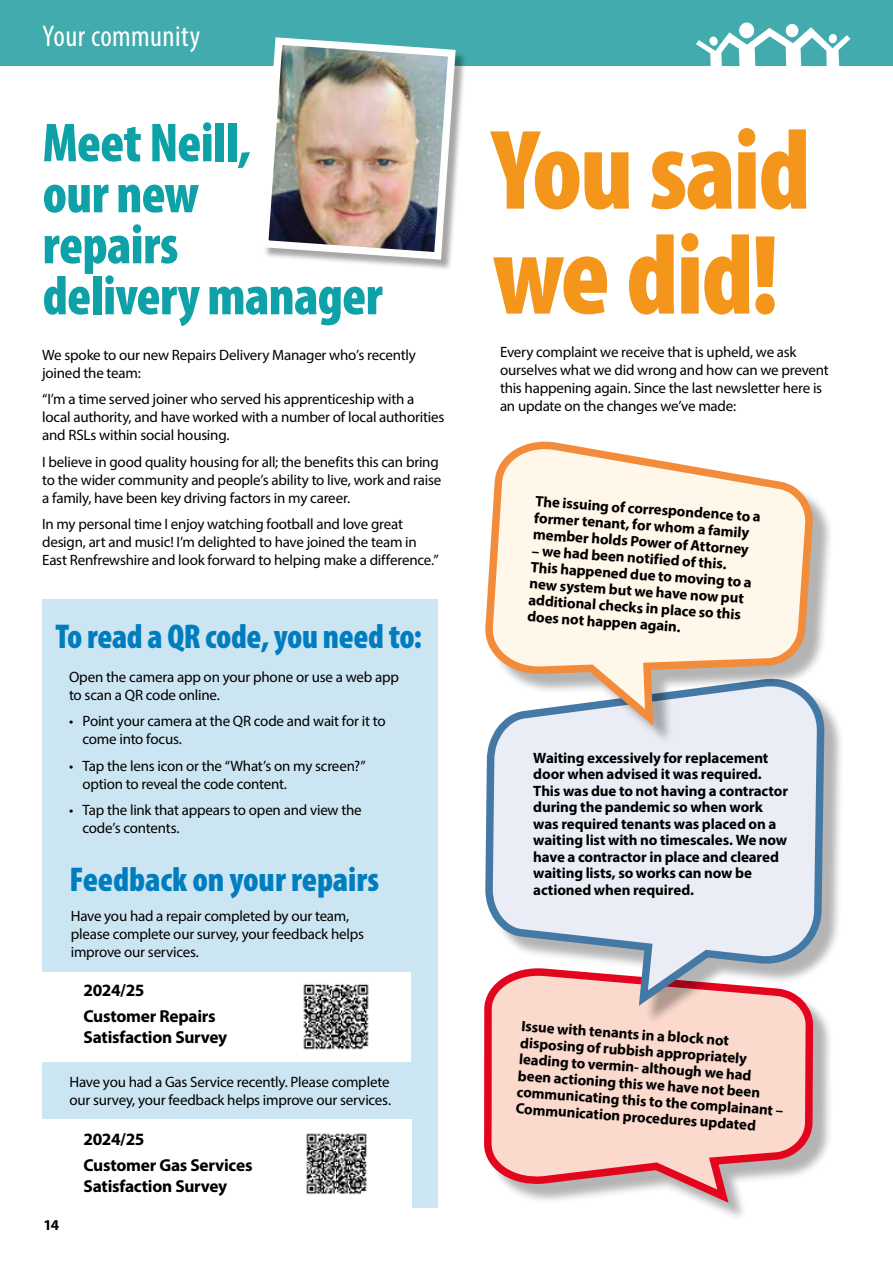
<style>
.page{position:relative;width:893px;height:1263px;background:#fff}
.page>*{position:absolute;margin:0;border:0;box-sizing:border-box;transform-origin:0 0}
.t1{font:900 condensed 114.45px/105px "Myriad Pro";letter-spacing:-.02em;color:#f4961c}
.t2{font:900 condensed 55.35px/51px "Myriad Pro";letter-spacing:-.01em;color:#0fa1a8}
.t3{font:900 condensed 34.5px "Myriad Pro";letter-spacing:-.01em;color:#007dbf}
.t4{font:condensed 30px "Myriad Pro";letter-spacing:.015em;color:#fff}
.t5{font:700 17.4px/25.7px "Myriad Pro";letter-spacing:-.015em;color:#000}
.t6{font:15px/18px "Myriad Pro";letter-spacing:-.015em;color:#000}
.t7{font:700 15px/16.5px "Myriad Pro";letter-spacing:-.01em;color:#000}
</style>
<div class="page">
<div style="left:42px;top:599px;width:395px;height:609px;background:#cce5f2"></div>
<div style="left:26px;top:972px;width:385px;height:90px;background:#fff"></div>
<div style="left:26px;top:1119px;width:385px;height:89px;background:#fff"></div>
<img style="left:303px;top:984px;width:66px;height:66px">
<img style="left:306px;top:1133px;width:61px;height:62px">
<div style="left:0;top:0;width:893px;height:66px;background:#41abad"></div>
<svg style="left:818px;top:34px;width:32px;height:32px"></svg>
<div style="left:488px;top:973px;width:346px;height:250px;background:#000;opacity:.3"></div>
<svg style="left:484px;top:22px;width:334px;height:1201px"></svg>
<div style="left:490px;top:684px;width:355px;height:342px;background:#000;opacity:.3"></div>
<svg style="left:484px;top:734px;width:345px;height:279px;background:#dddae3"></svg>
<div style="left:490px;top:446px;width:343px;height:299px;background:#000;opacity:.3"></div>
<svg style="left:484px;top:437px;width:333px;height:297px;background:#f3e8db"></svg>
<div style="left:263px;top:39px;width:204px;height:232px;background:#000;opacity:.35"></div>
<img style="left:263px;top:37px;width:196px;height:227px">
<h3 class="t4" style="left:43px;top:18px;width:159px">Your community</h3>
<h3 class="t4" style="left:43px;top:21px;width:164px">H sing cha ges</h3>
<h2 class="t2" style="left:43px;top:116px;width:342px">Meet Neill,<br>our new<br>repairs<br>delivery manager</h2>
<p class="t6" style="left:42px;top:346px;width:375px">We spoke to our new Repairs Delivery Manager who’s recently joined the team:</p>
<p class="t6" style="left:42px;top:390px;width:404px">“I’m a time served joiner who served his apprenticeship with a local authority, and have worked with a number of local authorities and RSLs within social housing.</p>
<p class="t6" style="left:42px;top:453px;width:401px">I believe in good quality housing for all; the benefits this can bring to the wider community and people’s ability to live, work and raise a family, have been key driving factors in my career.</p>
<p class="t6" style="left:42px;top:515px;width:398px">In my personal time I enjoy watching football and love great design, art and music! I’m delighted to have joined the team in<br>East Renfrewshire and look forward to helping make a difference.”</p>
<h3 class="t3" style="left:55px;top:615px;width:368px">To read a QR code, you need to:</h3>
<p class="t6" style="left:69px;top:667px;width:331px">Open the camera app on your phone or use a web app to scan a QR code online.</p>
<p class="t6" style="left:83px;top:712px;width:305px;text-indent:-14px">• Point your camera at the QR code and wait for it to come into focus.</p>
<p class="t6" style="left:83px;top:756px;width:285px;text-indent:-14px">• Tap the lens icon or the “What’s on my screen?” option to reveal the code content.</p>
<p class="t6" style="left:83px;top:801px;width:281px;text-indent:-14px">• Tap the link that appears to open and view the code’s contents.</p>
<h3 class="t3" style="left:70px;top:857px;width:311px">Feedback on your repairs</h3>
<p class="t6" style="left:71px;top:907px;width:295px">Have you had a repair completed by our team, please complete our survey, your feedback helps improve our services.</p>
<p class="t5" style="left:84px;top:977px;width:134px">2024/25<br>Customer Repairs</p>
<p class="t5" style="left:84px;top:1024px;width:145px">Satisfaction Survey</p>
<p class="t6" style="left:70px;top:1072px;width:323px">Have you had a Gas Service recently. Please complete our survey, your feedback helps improve our services.</p>
<p class="t7" style="left:43px;top:1216px;width:17px">14</p>
<p class="t5" style="left:84px;top:1126px;width:170px">2024/25<br>Customer Gas Services</p>
<p class="t5" style="left:84px;top:1172px;width:145px">Satisfaction Survey</p>
<h1 class="t1" style="left:493px;top:115px;width:319px">You said we did!</h1>
<p class="t6" style="left:500px;top:343px;width:330px">Every complaint we receive that is upheld, we ask ourselves what we did wrong and how can we prevent this happening again. Since the last newsletter here is an update on the changes we’ve made:</p>
<p class="t7" style="left:536px;top:492px;width:227px;rotate:4deg">The issuing of correspondence to a former tenant, for whom a family member holds Power of Attorney</p>
<p class="t7" style="left:533px;top:542px;width:223px;rotate:4deg">– we had been notified of this.<br>This happened due to moving to a new system but we have now put additional checks in place so this does not happen again.</p>
<p class="t7" style="left:533px;top:749px;width:256px">Waiting excessively for replacement door when advised it was required.<br>This was due to not having a contractor during the pandemic so when work was required tenants was placed on a waiting list with no timescales. We now have a contractor in place and cleared waiting lists, so works can now be actioned when required.</p>
<p class="t7" style="left:522px;top:1017px;width:268px;rotate:4deg">Issue with tenants in a block not disposing of rubbish appropriately leading to vermin- although we had been actioning this we have not been communicating this to the complainant – Communication procedures updated</p>
</div>
